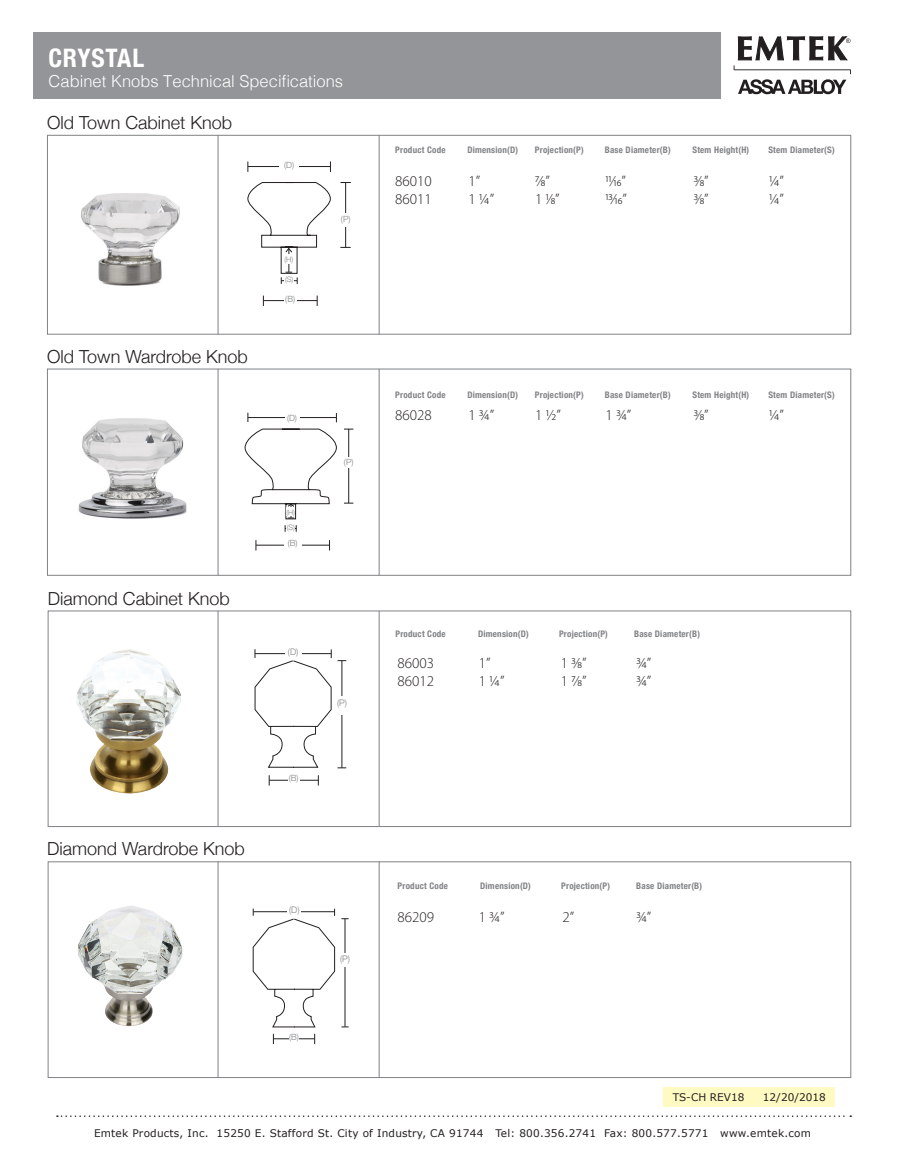
<style>
.page{position:relative;width:905px;height:1175px;background:#fff}
.page>*{position:absolute;margin:0;border:0;box-sizing:border-box;transform-origin:0 0}
.t1{font:700 condensed 25.5px "Helvetica Neue";letter-spacing:.025em;color:#fff}
.t2{font:300 18px "Helvetica Neue";color:#231f20}
.t3{font:300 16.5px "Helvetica";color:#fff}
.t4{font:300 15px "Myriad Pro";color:#231f20}
.t5{font:10.5px "Verdana";letter-spacing:.02em;color:#231f20}
.t6{font:10.5px "Verdana";color:#231f20}
.t7{font:700 condensed 9px "Helvetica Neue";letter-spacing:.025em;color:#808285}
.t8{font:300 9px "Helvetica Neue";color:#808285}
.t9{font:300 8.55px "Helvetica Neue";color:#808285}
.t10{font:300 7.5px "Helvetica Neue";color:#808285}
.t11{font:300 7.2px "Helvetica Neue";color:#808285}
</style>
<div class="page">
<svg style="left:733px;top:36px;width:118px;height:58px"></svg>
<div style="left:33px;top:32px;width:688px;height:67px;background:#939598"></div>
<svg style="left:57px;top:1115px;width:794px;height:1px"></svg>
<hr style="left:218px;top:135px;width:1px;height:199px;background:#808285">
<hr style="left:379px;top:135px;width:1px;height:199px;background:#808285">
<div style="left:47px;top:135px;width:804px;height:199px;border:1px solid #808285"></div>
<hr style="left:218px;top:369px;width:1px;height:206px;background:#808285">
<hr style="left:379px;top:369px;width:1px;height:206px;background:#808285">
<div style="left:47px;top:369px;width:804px;height:206px;border:1px solid #808285"></div>
<hr style="left:345px;top:182px;width:1px;height:65px;background:#231f20">
<hr style="left:248px;top:166px;width:82px;height:1px;background:#231f20">
<hr style="left:263px;top:300px;width:54px;height:1px;background:#231f20">
<hr style="left:256px;top:545px;width:73px;height:1px;background:#231f20">
<hr style="left:269px;top:780px;width:49px;height:1px;background:#231f20">
<hr style="left:273px;top:1038px;width:41px;height:1px;background:#231f20">
<div style="left:336px;top:213px;width:19px;height:14px;background:#fff"></div>
<div style="left:279px;top:159px;width:20px;height:15px;background:#fff"></div>
<div style="left:284px;top:293px;width:13px;height:15px;background:#fff"></div>
<div style="left:284px;top:538px;width:17px;height:14px;background:#fff"></div>
<div style="left:288px;top:773px;width:11px;height:14px;background:#fff"></div>
<div style="left:289px;top:1031px;width:10px;height:14px;background:#fff"></div>
<hr style="left:348px;top:429px;width:1px;height:74px;background:#231f20">
<hr style="left:248px;top:417px;width:88px;height:1px;background:#231f20">
<div style="left:339px;top:457px;width:19px;height:10px;background:#fff"></div>
<div style="left:285px;top:413px;width:14px;height:10px;background:#fff"></div>
<hr style="left:218px;top:611px;width:1px;height:215px;background:#808285">
<hr style="left:379px;top:611px;width:1px;height:215px;background:#808285">
<hr style="left:218px;top:861px;width:1px;height:216px;background:#808285">
<hr style="left:379px;top:861px;width:1px;height:216px;background:#808285">
<div style="left:48px;top:861px;width:803px;height:216px;border:1px solid #808285"></div>
<img style="left:78px;top:905px;width:104px;height:121px">
<img style="left:76px;top:649px;width:105px;height:144px">
<svg style="left:255px;top:649px;width:91px;height:119px"></svg>
<hr style="left:345px;top:918px;width:1px;height:108px;background:#231f20">
<div style="left:338px;top:953px;width:14px;height:13px;background:#fff"></div>
<svg style="left:253px;top:908px;width:82px;height:119px"></svg>
<svg style="left:247px;top:182px;width:84px;height:102px"></svg>
<div style="left:283px;top:255px;width:11px;height:9px;background:#fff"></div>
<div style="left:284px;top:275px;width:10px;height:11px;background:#fff"></div>
<svg style="left:244px;top:429px;width:93px;height:90px"></svg>
<div style="left:286px;top:508px;width:9px;height:8px;background:#fff"></div>
<svg style="left:285px;top:525px;width:12px;height:7px"></svg>
<div style="left:286px;top:523px;width:9px;height:11px;background:#fff"></div>
<img style="left:81px;top:193px;width:99px;height:93px">
<img style="left:78px;top:418px;width:109px;height:101px">
<div style="left:663px;top:1087px;width:172px;height:19px;background:#fffac1"></div>
<p class="t1" style="left:49px;top:37px;width:97px">CRYSTAL</p>
<p class="t3" style="left:49px;top:67px;width:296px">Cabinet Knobs Technical Specifications</p>
<p class="t2" style="left:47px;top:108px;width:186px">Old Town Cabinet Knob</p>
<p class="t2" style="left:47px;top:342px;width:202px">Old Town Wardrobe Knob</p>
<p class="t2" style="left:48px;top:583px;width:183px">Diamond Cabinet Knob</p>
<p class="t9" style="left:284px;top:158px;width:11px">(D)</p>
<p class="t10" style="left:284px;top:253px;width:10px">(H)</p>
<p class="t10" style="left:285px;top:273px;width:10px">(S)</p>
<p class="t9" style="left:285px;top:292px;width:11px">(B)</p>
<p class="t9" style="left:287px;top:411px;width:11px">(D)</p>
<p class="t11" style="left:286px;top:506px;width:10px">(H)</p>
<p class="t10" style="left:287px;top:522px;width:10px">(S)</p>
<p class="t9" style="left:288px;top:536px;width:11px">(B)</p>
<p class="t8" style="left:288px;top:644px;width:12px">(D)</p>
<p class="t2" style="left:47px;top:833px;width:199px">Diamond Wardrobe Knob</p>
<p class="t9" style="left:289px;top:771px;width:11px">(B)</p>
<p class="t8" style="left:289px;top:903px;width:12px">(D)</p>
<p class="t9" style="left:289px;top:1030px;width:11px">(B)</p>
<p class="t9" style="left:341px;top:212px;width:11px">(P)</p>
<p class="t9" style="left:344px;top:455px;width:11px">(P)</p>
<p class="t8" style="left:337px;top:695px;width:12px">(P)</p>
<p class="t8" style="left:340px;top:951px;width:12px">(P)</p>
<p class="t7" style="left:395px;top:142px;width:52px">Product Code</p>
<p class="t7" style="left:467px;top:142px;width:52px">Dimension(D)</p>
<p class="t7" style="left:535px;top:142px;width:50px">Projection(P)</p>
<p class="t7" style="left:604px;top:142px;width:67px">Base Diameter(B)</p>
<p class="t7" style="left:692px;top:142px;width:58px">Stem Height(H)</p>
<p class="t7" style="left:768px;top:142px;width:68px">Stem Diameter(S)</p>
<p class="t4" style="left:395px;top:172px;width:38px">86010</p>
<p class="t4" style="left:395px;top:190px;width:38px">86011</p>
<p class="t4" style="left:468px;top:172px;width:13px">1”</p>
<p class="t4" style="left:468px;top:190px;width:27px">1 1/4”</p>
<p class="t4" style="left:535px;top:172px;width:16px">7/8”</p>
<p class="t4" style="left:535px;top:190px;width:26px">1 1/8”</p>
<p class="t4" style="left:605px;top:172px;width:22px">11/16”</p>
<p class="t4" style="left:605px;top:190px;width:23px">13/16”</p>
<p class="t4" style="left:693px;top:172px;width:16px">3/8”</p>
<p class="t4" style="left:693px;top:190px;width:16px">3/8”</p>
<p class="t4" style="left:768px;top:172px;width:17px">1/4”</p>
<p class="t4" style="left:768px;top:190px;width:17px">1/4”</p>
<p class="t7" style="left:395px;top:387px;width:52px">Product Code</p>
<p class="t7" style="left:467px;top:387px;width:52px">Dimension(D)</p>
<p class="t7" style="left:535px;top:387px;width:50px">Projection(P)</p>
<p class="t7" style="left:604px;top:387px;width:67px">Base Diameter(B)</p>
<p class="t7" style="left:692px;top:387px;width:58px">Stem Height(H)</p>
<p class="t7" style="left:768px;top:387px;width:68px">Stem Diameter(S)</p>
<p class="t4" style="left:395px;top:405px;width:38px">86028</p>
<p class="t4" style="left:468px;top:405px;width:27px">1 3/4”</p>
<p class="t4" style="left:535px;top:405px;width:27px">1 1/2”</p>
<p class="t4" style="left:605px;top:406px;width:27px">1 3/4”</p>
<p class="t4" style="left:768px;top:405px;width:17px">1/4”</p>
<p class="t4" style="left:693px;top:405px;width:16px">3/8”</p>
<p class="t7" style="left:395px;top:626px;width:52px">Product Code</p>
<p class="t7" style="left:478px;top:626px;width:52px">Dimension(D)</p>
<p class="t7" style="left:559px;top:626px;width:50px">Projection(P)</p>
<p class="t7" style="left:634px;top:626px;width:67px">Base Diameter(B)</p>
<p class="t4" style="left:397px;top:654px;width:38px">86003</p>
<p class="t4" style="left:397px;top:672px;width:38px">86012</p>
<p class="t4" style="left:478px;top:654px;width:13px">1”</p>
<p class="t4" style="left:478px;top:672px;width:27px">1 1/4”</p>
<p class="t4" style="left:561px;top:654px;width:27px">1 3/8”</p>
<p class="t4" style="left:561px;top:672px;width:27px">1 7/8”</p>
<p class="t4" style="left:636px;top:654px;width:17px">3/4”</p>
<p class="t4" style="left:636px;top:672px;width:17px">3/4”</p>
<p class="t7" style="left:397px;top:878px;width:52px">Product Code</p>
<p class="t7" style="left:480px;top:878px;width:52px">Dimension(D)</p>
<p class="t7" style="left:561px;top:878px;width:50px">Projection(P)</p>
<p class="t7" style="left:636px;top:878px;width:67px">Base Diameter(B)</p>
<p class="t4" style="left:397px;top:908px;width:38px">86209</p>
<p class="t4" style="left:478px;top:908px;width:27px">1 3/4”</p>
<p class="t4" style="left:636px;top:908px;width:17px">3/4”</p>
<p class="t4" style="left:562px;top:908px;width:13px">2”</p>
<p class="t6" style="left:672px;top:1089px;width:73px">TS-CH REV18</p>
<p class="t5" style="left:763px;top:1089px;width:64px">12/20/2018</p>
<p class="t5" style="left:94px;top:1125px;width:718px">Emtek Products, Inc. 15250 E. Stafford St. City of Industry, CA 91744 Tel: 800.356.2741 Fax: 800.577.5771 www.emtek.com</p>
</div>
